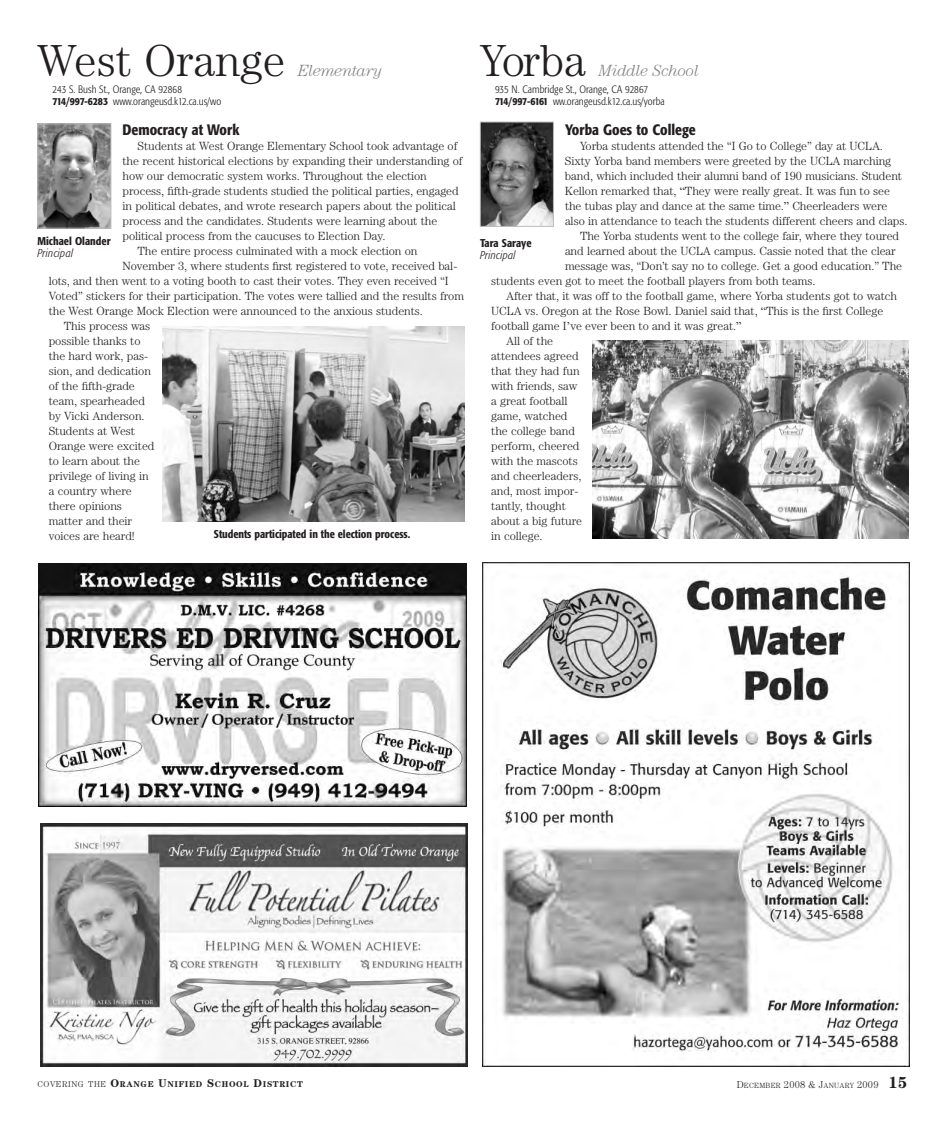
<style>
.page{position:relative;width:945px;height:1125px;background:#fff}
.page>*{position:absolute;margin:0;border:0;box-sizing:border-box;transform-origin:0 0}
.t1{font:300 45px "Century";color:#231f20}
.t2{font:italic 300 16.25px "Century";letter-spacing:-.02em;color:#808285}
.t3{font:500 condensed 15px "Formata";color:#231f20}
.t4{font:300 11.88px "Century";letter-spacing:-.005em;color:#231f20}
.t5{font:500 condensed 11.25px "Formata";letter-spacing:-.005em;color:#231f20}
.t6{font:italic 300 condensed 11.25px "Formata";letter-spacing:.02em;color:#231f20}
.t7{font:300 condensed 10.62px/11.2px "Formata";color:#231f20}
.t8{font:700 8.5px "Century";letter-spacing:.075em;color:#231f20}
.t9{font:300 7.5px "Century";letter-spacing:.03em;color:#231f20}
.s1{font-weight:500}
.s2{font-family:"Times New Roman";font-weight:400}
.s3{font-weight:300}
.s4{font-size:11.25px}
.s5{font-size:10px}
.s6{font-weight:700;font-size:16.25px}
</style>
<div class="page">
<img style="left:40px;top:126px;width:69px;height:101px">
<div style="left:38px;top:124px;width:73px;height:105px;border:1px solid #bcbdc0"></div>
<img style="left:482px;top:124px;width:70px;height:101px">
<div style="left:480px;top:122px;width:74px;height:105px;border:1px solid #bcbdc0"></div>
<img style="left:162px;top:327px;width:303px;height:195px">
<img style="left:592px;top:341px;width:317px;height:197px">
<img style="left:40px;top:824px;width:428px;height:243px">
<img style="left:482px;top:563px;width:428px;height:504px">
<img style="left:39px;top:564px;width:427px;height:243px">
<h1 class="t1" style="left:38px;top:45px;width:249px">West Orange</h1>
<h2 class="t2" style="left:298px;top:65px;width:86px">Elementary</h2>
<p class="t7" style="left:52px;top:85px;width:170px">243 S. Bush St., Orange, CA 92868<br><span class="s1">714/997-6283</span> www.orangeusd.k12.ca.us/wo</p>
<p class="t3" style="left:122px;top:124px;width:119px">Democracy at Work</p>
<p class="t4" style="left:138px;top:142px;width:321px">Students at West Orange Elementary School took advantage of</p>
<p class="t4" style="left:122px;top:157px;width:342px">the recent historical elections by expanding their understanding of</p>
<p class="t4" style="left:122px;top:172px;width:306px">how our democratic system works. Throughout the election</p>
<p class="t4" style="left:122px;top:187px;width:338px">process, fifth-grade students studied the political parties, engaged</p>
<p class="t4" style="left:122px;top:202px;width:335px">in political debates, and wrote research papers about the political</p>
<p class="t4" style="left:122px;top:217px;width:316px">process and the candidates. Students were learning about the</p>
<p class="t4" style="left:122px;top:232px;width:265px">political process from the caucuses to Election Day.</p>
<p class="t4" style="left:138px;top:247px;width:282px">The entire process culminated with a mock election on</p>
<p class="t4" style="left:122px;top:262px;width:336px">November 3, where students first registered to vote, received bal-</p>
<p class="t4" style="left:49px;top:277px;width:401px">lots, and then went to a voting booth to cast their votes. They even received “I</p>
<p class="t4" style="left:49px;top:292px;width:417px">Voted” stickers for their participation. The votes were tallied and the results from</p>
<p class="t4" style="left:49px;top:307px;width:376px">the West Orange Mock Election were announced to the anxious students.</p>
<p class="t4" style="left:64px;top:322px;width:88px">This process was</p>
<p class="t4" style="left:49px;top:337px;width:93px">possible thanks to</p>
<p class="t4" style="left:49px;top:352px;width:101px">the hard work, pas-</p>
<p class="t4" style="left:49px;top:367px;width:104px">sion, and dedication</p>
<p class="t4" style="left:49px;top:382px;width:88px">of the fifth-grade</p>
<p class="t4" style="left:49px;top:397px;width:98px">team, spearheaded</p>
<p class="t4" style="left:49px;top:412px;width:97px">by Vicki Anderson.</p>
<p class="t4" style="left:49px;top:427px;width:88px">Students at West</p>
<p class="t4" style="left:49px;top:442px;width:107px">Orange were excited</p>
<p class="t4" style="left:49px;top:457px;width:93px">to learn about the</p>
<p class="t4" style="left:49px;top:472px;width:101px">privilege of living in</p>
<p class="t4" style="left:49px;top:487px;width:85px">a country where</p>
<p class="t4" style="left:49px;top:502px;width:75px">there opinions</p>
<p class="t4" style="left:49px;top:517px;width:85px">matter and their</p>
<p class="t4" style="left:49px;top:532px;width:88px">voices are heard!</p>
<p class="t5" style="left:38px;top:236px;width:75px">Michael Olander</p>
<p class="t6" style="left:38px;top:249px;width:37px">Principal</p>
<p class="t5" style="left:214px;top:530px;width:198px">Students participated in the election process.</p>
<h1 class="t1" style="left:480px;top:45px;width:108px">Yorba</h1>
<h2 class="t2" style="left:599px;top:65px;width:102px">Middle School</h2>
<p class="t7" style="left:495px;top:85px;width:171px">935 N. Cambridge St., Orange, CA 92867<br><span class="s1">714/997-6161</span> ww.orangeusd.k12.ca.us/yorba</p>
<p class="t3" style="left:565px;top:124px;width:132px">Yorba Goes to College</p>
<p class="t4" style="left:580px;top:142px;width:304px">Yorba students attended the “I Go to College” day at UCLA.</p>
<p class="t4" style="left:565px;top:157px;width:328px">Sixty Yorba band members were greeted by the UCLA marching</p>
<p class="t4" style="left:565px;top:172px;width:339px">band, which included their alumni band of 190 musicians. Student</p>
<p class="t4" style="left:565px;top:187px;width:327px">Kellon remarked that, <span class="s2">“</span>They were really great. It was fun to see</p>
<p class="t4" style="left:565px;top:202px;width:324px">the tubas play and dance at the same time.<span class="s2">”</span> Cheerleaders were</p>
<p class="t4" style="left:565px;top:217px;width:344px">also in attendance to teach the students different cheers and claps.</p>
<p class="t4" style="left:580px;top:232px;width:321px">The Yorba students went to the college fair, where they toured</p>
<p class="t4" style="left:565px;top:247px;width:332px">and learned about the UCLA campus. Cassie noted that the clear</p>
<p class="t4" style="left:565px;top:262px;width:339px">message was, “Don’t say no to college. Get a good education.” The</p>
<p class="t4" style="left:491px;top:277px;width:326px">students even got to meet the football players from both teams.</p>
<p class="t4" style="left:506px;top:292px;width:392px">After that, it was off to the football game, where Yorba students got to watch</p>
<p class="t4" style="left:491px;top:307px;width:394px">UCLA vs. Oregon at the Rose Bowl. Daniel said that, <span class="s2">“</span>This is the first College</p>
<p class="t4" style="left:491px;top:322px;width:252px">football game I<span class="s2">’</span>ve ever been to and it was great.<span class="s2">”</span></p>
<p class="t4" style="left:506px;top:337px;width:48px">All of the</p>
<p class="t4" style="left:491px;top:352px;width:89px">attendees agreed</p>
<p class="t4" style="left:491px;top:367px;width:90px">that they had fun</p>
<p class="t4" style="left:491px;top:382px;width:88px">with friends, saw</p>
<p class="t4" style="left:491px;top:397px;width:78px">a great football</p>
<p class="t4" style="left:491px;top:412px;width:78px">game, watched</p>
<p class="t4" style="left:491px;top:427px;width:85px">the college band</p>
<p class="t4" style="left:491px;top:442px;width:90px">perform, cheered</p>
<p class="t4" style="left:491px;top:457px;width:88px">with the mascots</p>
<p class="t4" style="left:491px;top:472px;width:92px">and cheerleaders,</p>
<p class="t4" style="left:491px;top:487px;width:89px">and, most impor-</p>
<p class="t4" style="left:491px;top:502px;width:76px">tantly, thought</p>
<p class="t4" style="left:491px;top:517px;width:92px">about a big future</p>
<p class="t4" style="left:491px;top:532px;width:53px">in college.</p>
<p class="t5" style="left:480px;top:238px;width:53px">Tara Saraye</p>
<p class="t6" style="left:480px;top:251px;width:37px">Principal</p>
<p class="t8" style="left:38px;top:1081px;width:267px"><span class="s3">COVERING THE</span> <span class="s4">O</span>RANGE <span class="s4">U</span>NIFIED <span class="s4">S</span>CHOOL <span class="s4">D</span>ISTRICT</p>
<p class="t9" style="left:737px;top:1083px;width:172px"><span class="s5">D</span>ECEMBER <span class="s5">2008 &amp; J</span>ANUARY <span class="s5">2009</span> <span class="s6">15</span></p>
</div>
